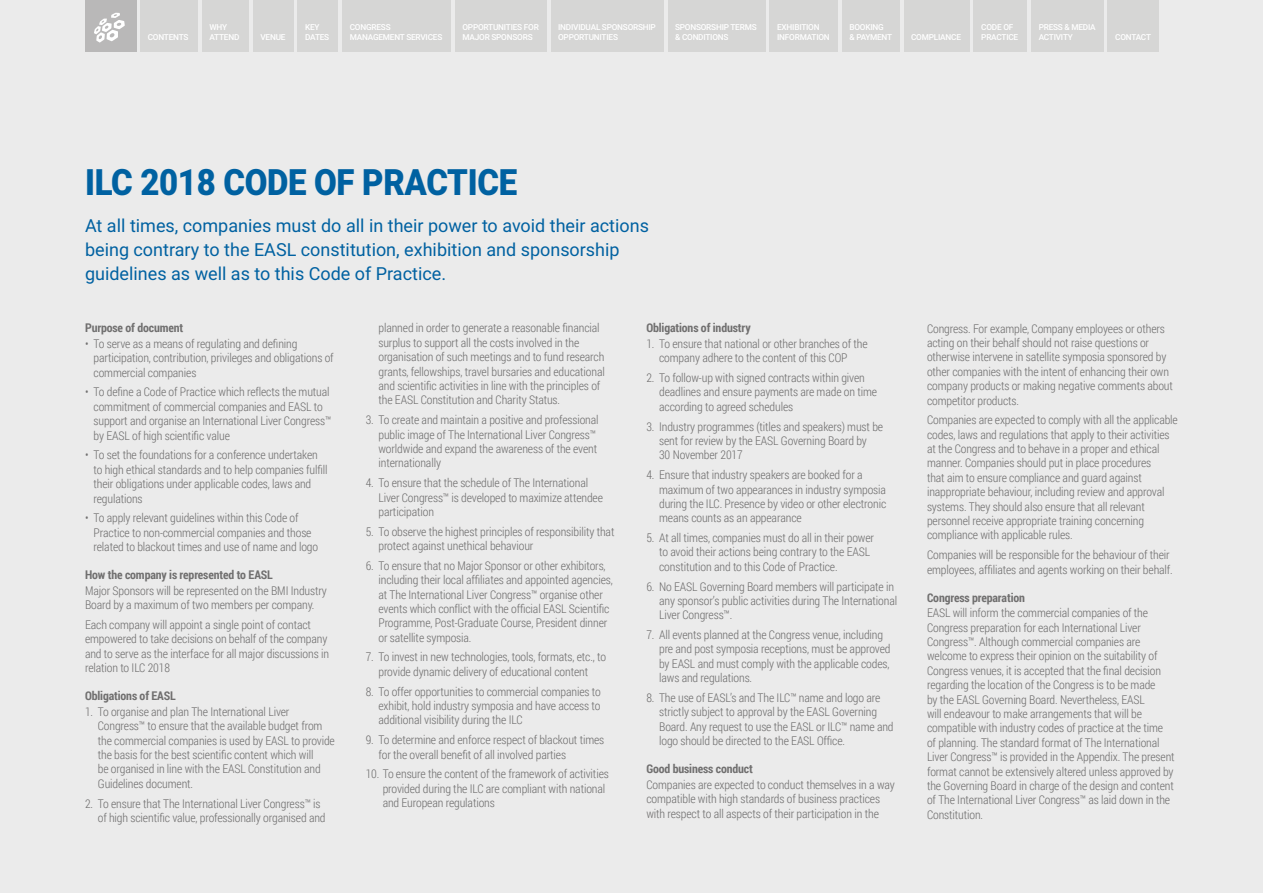
<style>
.page{position:relative;width:1263px;height:893px;background:#ebebeb}
.page>*{position:absolute;margin:0;border:0;box-sizing:border-box;transform-origin:0 0}
.t1{font:900 36.3px "Roboto";letter-spacing:-.01em;color:#0061a1;scale:.91 1}
.t2{font:18px/24px "Roboto";color:#0061a1}
.t3{font:300 12px/14.4px "Roboto Condensed";letter-spacing:-.01em;color:#706f6f}
.t4{font:700 12px "Roboto Condensed";letter-spacing:-.01em;color:#706f6f}
.t5{font:500 8.25px/9.9px "Roboto";letter-spacing:-.025em;color:#fff}
</style>
<div class="page">
<div style="left:551px;top:0;width:112px;height:51px;background:#d6d6d5"></div>
<div style="left:668px;top:0;width:97px;height:51px;background:#d6d6d5"></div>
<div style="left:842px;top:0;width:57px;height:51px;background:#d6d6d5"></div>
<div style="left:904px;top:0;width:65px;height:51px;background:#d6d6d5"></div>
<div style="left:974px;top:0;width:53px;height:51px;background:#d6d6d5"></div>
<div style="left:1031px;top:0;width:72px;height:51px;background:#d6d6d5"></div>
<div style="left:1108px;top:0;width:51px;height:51px;background:#d6d6d5"></div>
<div style="left:140px;top:0;width:58px;height:51px;background:#d6d6d5"></div>
<div style="left:202px;top:0;width:47px;height:51px;background:#d6d6d5"></div>
<div style="left:253px;top:0;width:40px;height:51px;background:#d6d6d5"></div>
<div style="left:298px;top:0;width:40px;height:51px;background:#d6d6d5"></div>
<div style="left:342px;top:0;width:109px;height:51px;background:#d6d6d5"></div>
<div style="left:455px;top:0;width:91px;height:51px;background:#d6d6d5"></div>
<div style="left:770px;top:0;width:68px;height:51px;background:#d6d6d5"></div>
<div style="left:85px;top:0;width:51px;height:51px;background:#b9b8b8"></div>
<svg style="left:94px;top:13px;width:31px;height:30px"></svg>
<p class="t5" style="left:209px;top:22px;width:31px">WHY<br>ATTEND</p>
<p class="t5" style="left:260px;top:32px;width:27px">VENUE</p>
<p class="t5" style="left:305px;top:22px;width:26px">KEY<br>DATES</p>
<p class="t5" style="left:350px;top:22px;width:94px">CONGRESS<br>MANAGEMENT SERVICES</p>
<p class="t5" style="left:462px;top:22px;width:78px">OPPORTUNITIES FOR<br>MAJOR SPONSORS</p>
<p class="t5" style="left:777px;top:22px;width:54px">EXHIBITION<br>INFORMATION</p>
<p class="t5" style="left:558px;top:22px;width:99px">INDIVIDUAL SPONSORSHIP<br>OPPORTUNITIES</p>
<p class="t5" style="left:675px;top:22px;width:83px">SPONSORSHIP TERMS &amp; CONDITIONS</p>
<p class="t5" style="left:849px;top:22px;width:44px">BOOKING<br>&amp; PAYMENT</p>
<p class="t5" style="left:911px;top:32px;width:51px">COMPLIANCE</p>
<p class="t5" style="left:981px;top:22px;width:39px">CODE OF<br>PRACTICE</p>
<p class="t5" style="left:1039px;top:22px;width:59px">PRESS &amp; MEDIA</p>
<p class="t5" style="left:148px;top:32px;width:42px">CONTENTS</p>
<p class="t5" style="left:1039px;top:32px;width:36px">ACTIVITY</p>
<p class="t5" style="left:1115px;top:32px;width:37px">CONTACT</p>
<h1 class="t1" style="left:85px;top:156px;width:476px">ILC 2018 CODE OF PRACTICE</h1>
<h2 class="t2" style="left:85px;top:213px;width:565px">At all times, companies must do all in their power to avoid their actions being contrary to the EASL constitution, exhibition and sponsorship guidelines as well as to this Code of Practice.</h2>
<p class="t4" style="left:85px;top:320px;width:100px">Purpose of document</p>
<p class="t3" style="left:94px;top:336px;width:242px;text-indent:-9px">• To serve as a means of regulating and defining participation, contribution, privileges and obligations of commercial companies</p>
<p class="t3" style="left:94px;top:385px;width:239px;text-indent:-9px">• To define a Code of Practice which reflects the mutual commitment of commercial companies and EASL to support and organise an International Liver Congress™ by EASL of high scientific value</p>
<p class="t3" style="left:94px;top:447px;width:235px;text-indent:-9px">• To set the foundations for a conference undertaken to high ethical standards and to help companies fulfill their obligations under applicable codes, laws and regulations</p>
<p class="t3" style="left:94px;top:510px;width:226px;text-indent:-9px">• To apply relevant guidelines within this Code of<br>Practice to non-commercial companies and those related to blackout times and use of name and logo</p>
<p class="t4" style="left:85px;top:567px;width:189px">How the company is represented to EASL</p>
<p class="t3" style="left:85px;top:583px;width:243px">Major Sponsors will be represented on the BMI Industry<br>Board by a maximum of two members per company.</p>
<p class="t3" style="left:85px;top:617px;width:245px">Each company will appoint a single point of contact empowered to take decisions on behalf of the company and to serve as the interface for all major discussions in relation to ILC 2018</p>
<p class="t4" style="left:85px;top:688px;width:92px">Obligations of EASL</p>
<p class="t3" style="left:98px;top:704px;width:239px;text-indent:-13px">1. To organise and plan The International Liver Congress™ to ensure that the available budget from the commercial companies is used by EASL to provide the basis for the best scientific content which will<br>be organised in line with the EASL Constitution and Guidelines document.</p>
<p class="t3" style="left:98px;top:796px;width:229px;text-indent:-13px">2. To ensure that The International Liver Congress™ is of high scientific value, professionally organised and</p>
<p class="t3" style="left:378px;top:321px;width:228px">planned in order to generate a reasonable financial surplus to support all the costs involved in the organisation of such meetings and to fund research grants, fellowships, travel bursaries and educational and scientific activities in line with the principles of the EASL Constitution and Charity Status.</p>
<p class="t3" style="left:378px;top:412px;width:222px;text-indent:-13px">3. To create and maintain a positive and professional public image of The International Liver Congress™ worldwide and expand the awareness of the event internationally</p>
<p class="t3" style="left:378px;top:475px;width:226px;text-indent:-13px">4. To ensure that the schedule of The International<br>Liver Congress™ is developed to maximize attendee participation</p>
<p class="t3" style="left:378px;top:524px;width:238px;text-indent:-13px">5. To observe the highest principles of responsibility that protect against unethical behaviour</p>
<p class="t3" style="left:378px;top:558px;width:236px;text-indent:-13px">6. To ensure that no Major Sponsor or other exhibitors, including their local affiliates and appointed agencies, at The International Liver Congress™ organise other events which conflict with the official EASL Scientific Programme, Post-Graduate Course, President dinner or satellite symposia.</p>
<p class="t3" style="left:366px;top:650px;width:242px;text-align:center">7. To invest in new technologies, tools, formats, etc., to provide dynamic delivery of educational content</p>
<p class="t3" style="left:378px;top:684px;width:224px;text-align:justify;text-indent:-13px">8. To offer opportunities to commercial companies to exhibit, hold industry symposia and have access to additional visibility during the ILC</p>
<p class="t3" style="left:378px;top:732px;width:227px;text-indent:-13px">9. To determine and enforce respect of blackout times for the overall benefit of all involved parties</p>
<p class="t3" style="left:383px;top:766px;width:228px;text-indent:-17px">10. To ensure the content of the framework of activities provided during the ILC are compliant with national and European regulations</p>
<p class="t4" style="left:646px;top:320px;width:106px">Obligations of industry</p>
<p class="t3" style="left:659px;top:336px;width:210px;text-indent:-13px">1. To ensure that national or other branches of the company adhere to the content of this COP</p>
<p class="t3" style="left:659px;top:370px;width:220px;text-indent:-13px">2. To follow-up with signed contracts within given deadlines and ensure payments are made on time according to agreed schedules</p>
<p class="t3" style="left:659px;top:419px;width:226px;text-indent:-13px">3. Industry programmes (titles and speakers) must be sent for review by the EASL Governing Board by<br>30 November 2017</p>
<p class="t3" style="left:659px;top:467px;width:229px;text-indent:-13px">4. Ensure that industry speakers are booked for a maximum of two appearances in industry symposia during the ILC. Presence by video or other electronic means counts as an appearance</p>
<p class="t3" style="left:659px;top:530px;width:216px;text-indent:-13px">5. At all times, companies must do all in their power to avoid their actions being contrary to the EASL constitution and to this Code of Practice.</p>
<p class="t3" style="left:659px;top:579px;width:240px;text-indent:-13px">6. No EASL Governing Board members will participate in any sponsor’s public activities during The International<br>Liver Congress™.</p>
<p class="t3" style="left:659px;top:627px;width:233px;text-indent:-13px">7. All events planned at the Congress venue, including pre and post symposia receptions, must be approved by EASL and must comply with the applicable codes, laws and regulations.</p>
<p class="t3" style="left:659px;top:690px;width:236px;text-indent:-13px">8. The use of EASL’s and The ILC™ name and logo are strictly subject to approval by the EASL Governing Board. Any request to use the EASL or ILC™ name and logo should be directed to the EASL Office.</p>
<p class="t4" style="left:646px;top:761px;width:108px">Good business conduct</p>
<p class="t3" style="left:646px;top:777px;width:250px">Companies are expected to conduct themselves in a way compatible with high standards of business practices with respect to all aspects of their participation in the</p>
<p class="t3" style="left:927px;top:321px;width:247px">Congress. For example, Company employees or others acting on their behalf should not raise questions or otherwise intervene in satellite symposia sponsored by other companies with the intent of enhancing their own company products or making negative comments about competitor products.</p>
<p class="t3" style="left:927px;top:412px;width:252px">Companies are expected to comply with all the applicable codes, laws and regulations that apply to their activities at the Congress and to behave in a proper and ethical manner. Companies should put in place procedures<br>that aim to ensure compliance and guard against inappropriate behaviour, including review and approval systems. They should also ensure that all relevant personnel receive appropriate training concerning compliance with applicable rules.</p>
<p class="t3" style="left:927px;top:547px;width:247px">Companies will be responsible for the behaviour of their employees, affiliates and agents working on their behalf.</p>
<p class="t4" style="left:927px;top:589px;width:99px">Congress preparation</p>
<p class="t3" style="left:927px;top:605px;width:249px">EASL will inform the commercial companies of the Congress preparation for each International Liver Congress™. Although commercial companies are welcome to express their opinion on the suitability of Congress venues, it is accepted that the final decision regarding the location of the Congress is to be made<br>by the EASL Governing Board. Nevertheless, EASL<br>will endeavour to make arrangements that will be compatible with industry codes of practice at the time of planning. The standard format of The International Liver Congress™ is provided in the Appendix. The present format cannot be extensively altered unless approved by the Governing Board in charge of the design and content of The International Liver Congress™ as laid down in the Constitution.</p>
</div>
